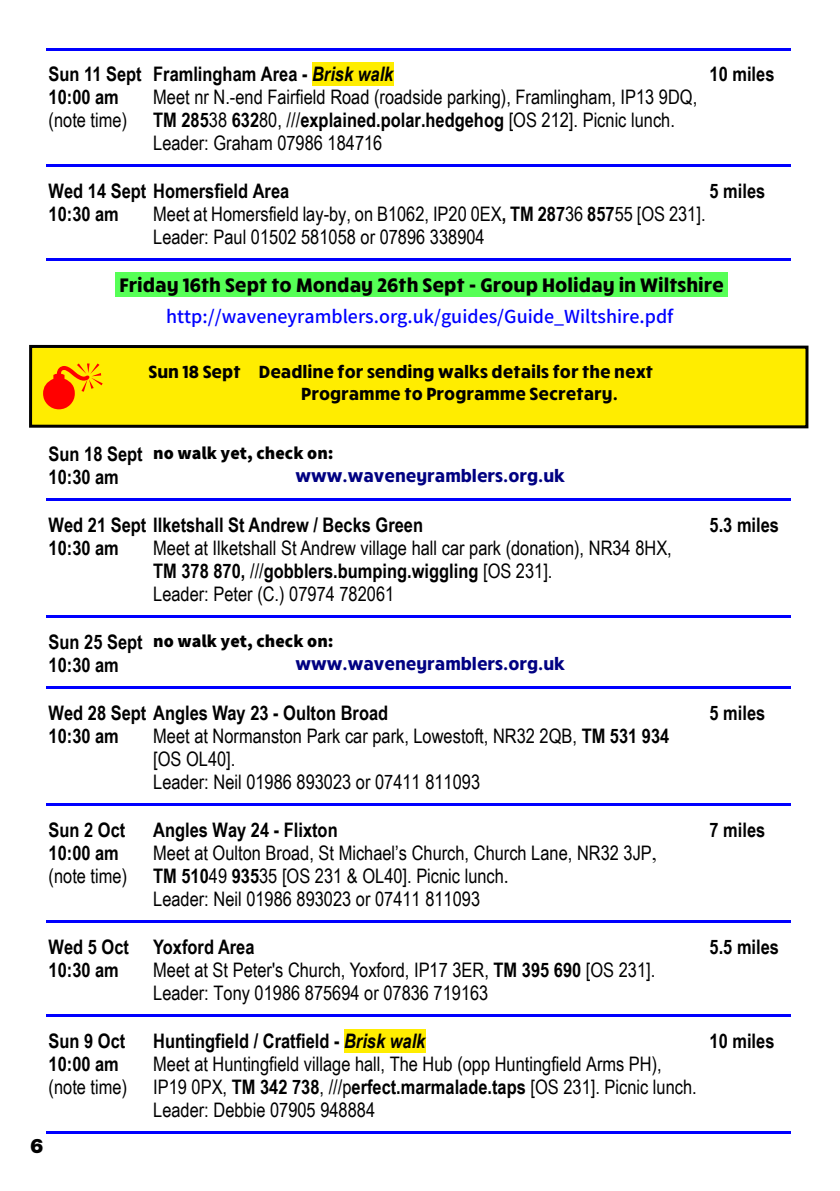
<style>
.page{position:relative;width:840px;height:1191px;background:#fff}
.page>*{position:absolute;margin:0;border:0;box-sizing:border-box;transform-origin:0 0}
.t1{font:20px/22.8px "Arial Narrow";color:#000}
.t2{font:700 20px/23px "Arial Narrow";color:#000}
.t3{font:600 20px "Assistant";color:#00f}
.t4{font:700 20px "Ruck Sack";color:#000}
.t5{font:900 20px "Helvetica Neue LT Pro";color:#000}
.t6{font:700 18px/21.6px "Ruck Sack";color:#000}
.t7{font:700 18px "Ruck Sack";color:#000082}
.t8{font:800 18px "Assistant";color:#000}
.s1{font-weight:700}
.s2{font-weight:700;font-style:italic}
.s3{font-family:"Times New Roman"}
</style>
<div class="page">
<div style="left:312px;top:62px;width:81px;height:23px;background:#ffed00"></div>
<div style="left:115px;top:272px;width:608px;height:24px;background:#56ff56"></div>
<hr style="left:723px;top:272px;width:4px;height:24px;background:#56ff56">
<div style="left:344px;top:1029px;width:81px;height:23px;background:#ffed00"></div>
<hr style="left:47px;top:48px;width:104px;height:2px;background:#00f">
<hr style="left:151px;top:48px;width:556px;height:2px;background:#00f">
<hr style="left:707px;top:48px;width:83px;height:2px;background:#00f">
<hr style="left:47px;top:165px;width:104px;height:2px;background:#00f">
<hr style="left:151px;top:165px;width:556px;height:2px;background:#00f">
<hr style="left:707px;top:165px;width:83px;height:2px;background:#00f">
<hr style="left:47px;top:259px;width:104px;height:2px;background:#00f">
<hr style="left:151px;top:259px;width:556px;height:2px;background:#00f">
<hr style="left:707px;top:259px;width:83px;height:2px;background:#00f">
<hr style="left:47px;top:499px;width:104px;height:2px;background:#00f">
<hr style="left:151px;top:499px;width:556px;height:2px;background:#00f">
<hr style="left:707px;top:499px;width:83px;height:2px;background:#00f">
<hr style="left:47px;top:616px;width:104px;height:2px;background:#00f">
<hr style="left:151px;top:616px;width:556px;height:2px;background:#00f">
<hr style="left:707px;top:616px;width:83px;height:2px;background:#00f">
<hr style="left:47px;top:687px;width:104px;height:2px;background:#00f">
<hr style="left:151px;top:687px;width:556px;height:2px;background:#00f">
<hr style="left:707px;top:687px;width:83px;height:2px;background:#00f">
<hr style="left:47px;top:803px;width:104px;height:2px;background:#00f">
<hr style="left:151px;top:803px;width:556px;height:2px;background:#00f">
<hr style="left:707px;top:803px;width:83px;height:2px;background:#00f">
<hr style="left:47px;top:921px;width:104px;height:2px;background:#00f">
<hr style="left:151px;top:921px;width:556px;height:2px;background:#00f">
<hr style="left:707px;top:921px;width:83px;height:2px;background:#00f">
<hr style="left:47px;top:1014px;width:104px;height:2px;background:#00f">
<hr style="left:151px;top:1014px;width:556px;height:2px;background:#00f">
<hr style="left:707px;top:1014px;width:83px;height:2px;background:#00f">
<hr style="left:47px;top:1131px;width:104px;height:2px;background:#00f">
<hr style="left:151px;top:1131px;width:556px;height:2px;background:#00f">
<hr style="left:707px;top:1131px;width:83px;height:2px;background:#00f">
<svg style="left:29px;top:344px;width:780px;height:85px;background:#e8d807"></svg>
<svg style="left:43px;top:363px;width:60px;height:46px;background:#ff9000"></svg>
<p class="t2" style="left:49px;top:64px;width:95px">Sun 11 Sept<br>10:00 am</p>
<p class="t1" style="left:49px;top:110px;width:80px">(note time)</p>
<p class="t1" style="left:153px;top:64px;width:545px"><span class="s1">Framlingham Area -</span> <span class="s2">Brisk walk<br></span>Meet nr N.-end Fairfield Road (roadside parking), Framlingham, IP13 9DQ, <span class="s1">TM 285</span>38 <span class="s1">632</span>80, ///<span class="s1">explained.polar.hedgehog</span> [OS 212]. Picnic lunch.<br>Leader: Graham 07986 184716</p>
<p class="t2" style="left:709px;top:64px;width:66px">10 miles</p>
<p class="t2" style="left:49px;top:181px;width:242px">Wed 14 Sept Homersfield Area<br>10:30 am</p>
<p class="t2" style="left:709px;top:181px;width:57px">5 miles</p>
<p class="t1" style="left:153px;top:204px;width:553px">Meet at Homersfield lay-by, on B1062, IP20 0EX<span class="s1">, TM 287</span>36 <span class="s1">857</span>55 [OS 231].<br>Leader: Paul 01502 581058 or 07896 338904</p>
<p class="t4" style="left:119px;top:278px;width:605px">Friday 16th Sept to Monday 26th Sept - Group Holiday in Wiltshire</p>
<p class="t3" style="left:166px;top:302px;width:508px">http://waveneyramblers.org.uk/guides/Guide_Wiltshire.pdf</p>
<p class="t6" style="left:301px;top:364px;width:353px;text-indent:-153px">Sun 18 Sept Deadline for sending walks details for the next<br>Programme to Programme Secretary.</p>
<p class="t2" style="left:49px;top:444px;width:95px">Sun 18 Sept<br>10:30 am</p>
<p class="t8" style="left:153px;top:441px;width:182px">no walk yet, check on:</p>
<p class="t7" style="left:295px;top:469px;width:271px">www.waveneyramblers.org.uk</p>
<p class="t2" style="left:49px;top:515px;width:375px">Wed 21 Sept Ilketshall St Andrew / Becks Green<br>10:30 am</p>
<p class="t1" style="left:153px;top:538px;width:520px">Meet at Ilketshall St Andrew village hall car park (donation), NR34 8HX,<br><span class="s1">TM 378 870,</span> ///<span class="s1">gobblers.bumping.wiggling</span> [OS 231].<br>Leader: Peter (C.) 07974 782061</p>
<p class="t2" style="left:49px;top:632px;width:95px">Sun 25 Sept<br>10:30 am</p>
<p class="t8" style="left:153px;top:629px;width:182px">no walk yet, check on:</p>
<p class="t7" style="left:295px;top:657px;width:271px">www.waveneyramblers.org.uk</p>
<p class="t2" style="left:49px;top:703px;width:341px">Wed 28 Sept Angles Way 23 - Oulton Broad<br>10:30 am</p>
<p class="t1" style="left:153px;top:726px;width:517px">Meet at Normanston Park car park, Lowestoft, NR32 2QB, <span class="s1">TM 531 934 </span>[OS OL40].<br>Leader: Neil 01986 893023 or 07411 811093</p>
<p class="t2" style="left:709px;top:515px;width:71px">5.3 miles</p>
<p class="t2" style="left:709px;top:703px;width:57px">5 miles</p>
<p class="t2" style="left:49px;top:820px;width:78px">Sun 2 Oct<br>10:00 am</p>
<p class="t1" style="left:49px;top:866px;width:80px">(note time)</p>
<p class="t1" style="left:153px;top:820px;width:505px"><span class="s1">Angles Way 24 - Flixton<br></span>Meet at Oulton Broad, St Michael’s Church, Church Lane, NR32 3JP<span class="s3">, </span><span class="s1">TM 510</span>49 <span class="s1">935</span>35 [OS 231 &amp; OL40]. Picnic lunch<span class="s3">.<br></span>Leader: Neil 01986 893023 or 07411 811093</p>
<p class="t2" style="left:709px;top:820px;width:57px">7 miles</p>
<p class="t2" style="left:49px;top:937px;width:82px">Wed 5 Oct<br>10:30 am</p>
<p class="t1" style="left:153px;top:937px;width:503px"><span class="s1">Yoxford Area<br></span>Meet at St Peter's Church, Yoxford, IP17 3ER, <span class="s1">TM 395 690</span> [OS 231].<br>Leader: Tony 01986 875694 or 07836 719163</p>
<p class="t2" style="left:709px;top:937px;width:71px">5.5 miles</p>
<p class="t2" style="left:49px;top:1031px;width:78px">Sun 9 Oct<br>10:00 am</p>
<p class="t1" style="left:49px;top:1077px;width:80px">(note time)</p>
<p class="t1" style="left:153px;top:1031px;width:544px"><span class="s1">Huntingfield / Cratfield -</span> <span class="s2">Brisk walk<br></span>Meet at Huntingfield village hall, The Hub (opp Huntingfield Arms PH), IP19 0PX, <span class="s1">TM 342 738</span>, ///p<span class="s1">erfect.marmalade.taps</span> [OS 231]. Picnic lunch.<br>Leader: Debbie 07905 948884</p>
<p class="t2" style="left:709px;top:1031px;width:66px">10 miles</p>
<p class="t5" style="left:30px;top:1138px;width:15px">6</p>
</div>
